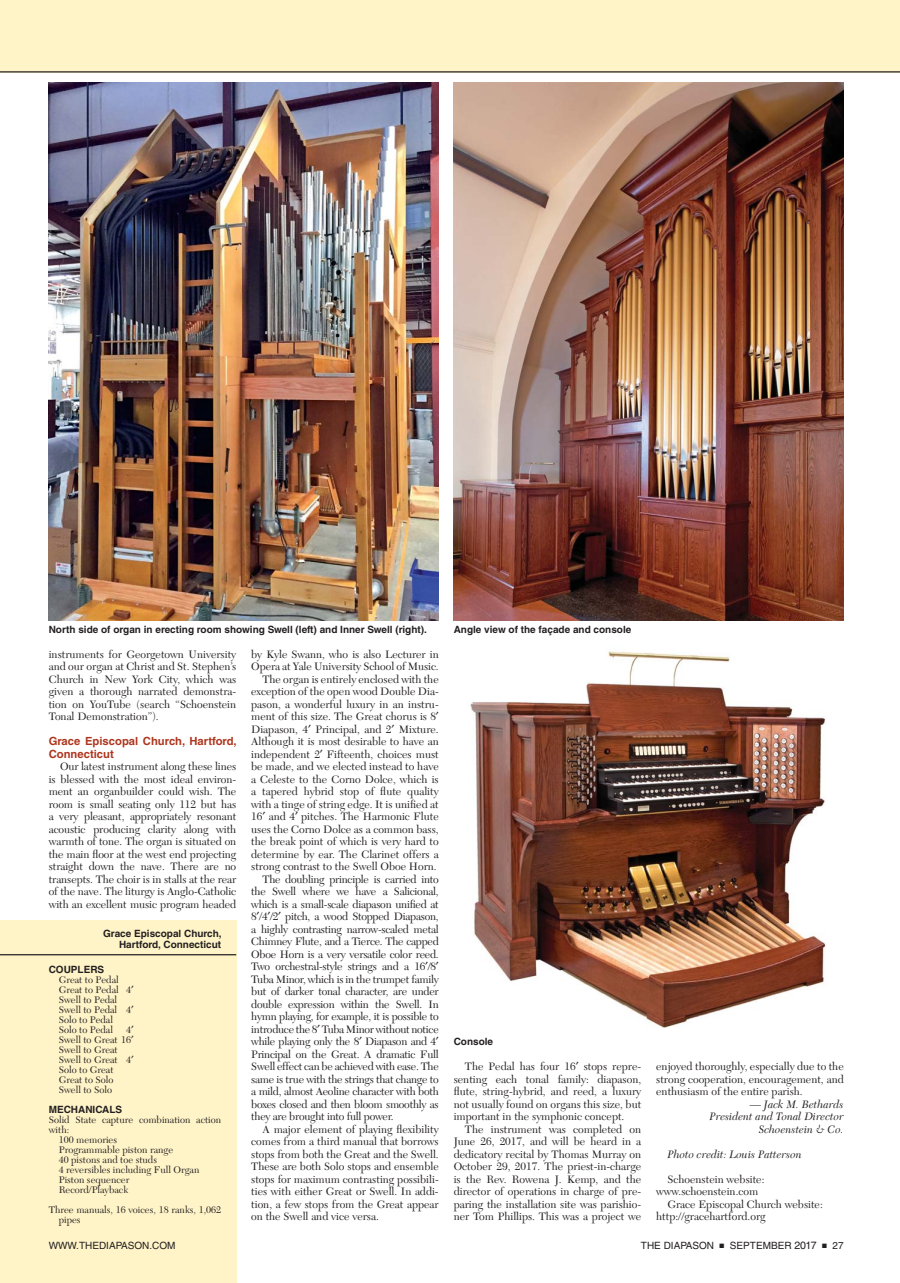
<style>
.page{position:relative;width:900px;height:1283px;background:#fff}
.page>*{position:absolute;margin:0;border:0;box-sizing:border-box;transform-origin:0 0}
.t1{font:11.25px/12.5px "New Caledonia LT Std";color:#231f20;text-align:justify}
.t2{font:11.25px "New Caledonia LT Std";letter-spacing:-.02em;color:#231f20}
.t3{font:italic 11.25px/12.5px "New Caledonia LT Std";color:#231f20;text-align:right}
.t4{font:700 11.25px/12.5px "Helvetica LT Std";color:#ae361e}
.t5{font:11.25px "New Caledonia LT Std";letter-spacing:.02em;color:#231f20}
.t6{font:10px/10px "New Caledonia LT Std";color:#231f20}
.t7{font:700 10px/11.2px "Helvetica LT Std";color:#231f20;text-align:right}
.t8{font:10px "Helvetica LT Std";color:#231f20}
.s1{font-size:10.62px}
</style>
<div class="page">
<div style="left:0;top:920px;width:236px;height:362px;background:#fff4c8"></div>
<div style="left:0;top:0;width:900px;height:72px;background:#fff4c8"></div>
<hr style="left:0;top:71px;width:900px;height:1px;background:#231f20">
<hr style="left:0;top:954px;width:236px;height:1px;background:#231f20">
<img style="left:454px;top:82px;width:390px;height:538px">
<img style="left:470px;top:651px;width:356px;height:377px">
<img style="left:49px;top:82px;width:390px;height:538px">
<p class="t7" style="left:49px;top:624px;width:380px">North side of organ in erecting room showing Swell (left) and Inner Swell (right).</p>
<p class="t7" style="left:454px;top:624px;width:179px">Angle view of the façade and console</p>
<p class="t1" style="left:49px;top:648px;width:189px">instruments for Georgetown University and our organ at Christ and St. Stephen’s Church in New York City, which was given a thorough narrated demonstra&shy;tion on YouTube (search “Schoenstein Tonal Demonstration”).</p>
<p class="t4" style="left:49px;top:736px;width:189px">Grace Episcopal Church, Hartford,<br>Connecticut</p>
<p class="t1" style="left:49px;top:760px;width:189px;text-indent:11px">Our latest instrument along these lines is blessed with the most ideal environ&shy;ment an organbuilder could wish. The room is small seating only 112 but has a very pleasant, appropriately resonant acoustic producing clarity along with warmth of tone. The organ is situated on the main floor at the west end projecting straight down the nave. There are no transepts. The choir is in stalls at the rear of the nave. The liturgy is Anglo-Catholic with an excellent music program headed</p>
<p class="t7" style="left:103px;top:928px;width:120px">Grace Episcopal Church,<br>Hartford, Connecticut</p>
<p class="t7" style="left:49px;top:964px;width:57px">COUPLERS</p>
<p class="t6" style="left:59px;top:974px;width:74px">Great to Pedal<br>Great to Pedal 4<br>Swell to Pedal<br>Swell to Pedal 4<br>Solo to Pedal<br>Solo to Pedal</p>
<p class="t6" style="left:59px;top:1024px;width:74px;text-indent:68px">4<br>Swell to Great 16<br>Swell to Great<br>Swell to Great 4<br>Solo to Great<br>Great to Solo<br>Swell to Solo</p>
<p class="t7" style="left:49px;top:1104px;width:75px">MECHANICALS</p>
<p class="t6" style="left:49px;top:1114px;width:174px">Solid State capture combination action</p>
<p class="t6" style="left:49px;top:1124px;width:22px">with:</p>
<p class="t6" style="left:59px;top:1134px;width:60px">100 memories</p>
<p class="t6" style="left:59px;top:1144px;width:116px">Programmable piston range</p>
<p class="t6" style="left:59px;top:1154px;width:100px">40 pistons and toe studs</p>
<p class="t6" style="left:59px;top:1164px;width:142px">4 reversibles including Full Organ</p>
<p class="t6" style="left:59px;top:1174px;width:72px">Piston sequencer</p>
<p class="t6" style="left:59px;top:1184px;width:71px">Record/Playback</p>
<p class="t6" style="left:59px;top:1204px;width:164px;text-indent:-10px">Three manuals, 16 voices, 18 ranks, 1,062 pipes</p>
<p class="t1" style="left:251px;top:648px;width:189px">by Kyle Swann, who is also Lecturer in</p>
<p class="t1" style="left:251px;top:660px;width:189px">Opera at Yale University School of Music.</p>
<p class="t1" style="left:262px;top:673px;width:178px">The organ is entirely enclosed with the</p>
<p class="t1" style="left:251px;top:685px;width:189px">exception of the open wood Double Dia-</p>
<p class="t1" style="left:251px;top:698px;width:189px">pason, a wonderful luxury in an instru-</p>
<p class="t1" style="left:251px;top:710px;width:186px">ment of this size. The Great chorus is 8</p>
<p class="t1" style="left:251px;top:723px;width:189px">Diapason, 4 Principal, and 2 Mixture.</p>
<p class="t1" style="left:251px;top:735px;width:189px">Although it is most desirable to have an</p>
<p class="t1" style="left:251px;top:748px;width:189px">independent 2 Fifteenth, choices must</p>
<p class="t1" style="left:251px;top:760px;width:189px">be made, and we elected instead to have</p>
<p class="t1" style="left:251px;top:773px;width:189px">a Celeste to the Corno Dolce, which is</p>
<p class="t1" style="left:251px;top:785px;width:189px">a tapered hybrid stop of flute quality</p>
<p class="t1" style="left:251px;top:798px;width:189px">with a tinge of string edge. It is unified at</p>
<p class="t1" style="left:251px;top:810px;width:189px">16 and 4 pitches. The Harmonic Flute</p>
<p class="t1" style="left:251px;top:823px;width:189px">uses the Corno Dolce as a common bass,</p>
<p class="t1" style="left:251px;top:835px;width:189px">the break point of which is very hard to</p>
<p class="t1" style="left:251px;top:848px;width:189px">determine by ear. The Clarinet offers a</p>
<p class="t1" style="left:251px;top:860px;width:187px">strong contrast to the Swell Oboe Horn.</p>
<p class="t2" style="left:262px;top:873px;width:178px">The doubling principle is carried into</p>
<p class="t2" style="left:251px;top:885px;width:189px">the Swell where we have a Salicional,</p>
<p class="t1" style="left:251px;top:898px;width:189px">which is a small-scale diapason unified at</p>
<p class="t1" style="left:251px;top:910px;width:189px">8 /4 /2 pitch, a wood Stopped Diapason,</p>
<p class="t1" style="left:251px;top:923px;width:189px">a highly contrasting narrow-scaled metal</p>
<p class="t2" style="left:251px;top:935px;width:189px">Chimney Flute, and a Tierce. The capped</p>
<p class="t1" style="left:251px;top:948px;width:189px">Oboe Horn is a very versatile color reed.</p>
<p class="t1" style="left:251px;top:960px;width:186px">Two orchestral-style strings and a 16 /8</p>
<p class="t2" style="left:251px;top:973px;width:189px">Tuba Minor, which is in the trumpet family</p>
<p class="t1" style="left:251px;top:985px;width:189px">but of darker tonal character, are under</p>
<p class="t2" style="left:251px;top:998px;width:189px">double expression within the Swell. In</p>
<p class="t1" style="left:251px;top:1010px;width:189px">hymn playing, for example, it is possible to</p>
<p class="t2" style="left:251px;top:1023px;width:189px">introduce the 8 Tuba Minor without notice</p>
<p class="t1" style="left:251px;top:1035px;width:186px">while playing only the 8 Diapason and 4</p>
<p class="t1" style="left:251px;top:1048px;width:189px">Principal on the Great. A dramatic Full</p>
<p class="t2" style="left:251px;top:1060px;width:189px">Swell effect can be achieved with ease. The</p>
<p class="t1" style="left:251px;top:1073px;width:189px">same is true with the strings that change to</p>
<p class="t1" style="left:251px;top:1085px;width:189px">a mild, almost Aeoline character with both</p>
<p class="t1" style="left:251px;top:1098px;width:189px">boxes closed and then bloom smoothly as</p>
<p class="t1" style="left:251px;top:1110px;width:144px">they are brought into full power.</p>
<p class="t1" style="left:262px;top:1123px;width:178px">A major element of playing flexibility</p>
<p class="t1" style="left:251px;top:1135px;width:189px">comes from a third manual that borrows</p>
<p class="t1" style="left:251px;top:1148px;width:189px">stops from both the Great and the Swell.</p>
<p class="t1" style="left:251px;top:1160px;width:189px">These are both Solo stops and ensemble</p>
<p class="t1" style="left:251px;top:1173px;width:189px">stops for maximum contrasting possibili-</p>
<p class="t1" style="left:251px;top:1185px;width:189px">ties with either Great or Swell. In addi-</p>
<p class="t5" style="left:251px;top:1198px;width:189px">tion, a few stops from the Great appear</p>
<p class="t1" style="left:251px;top:1210px;width:129px">on the Swell and vice versa.</p>
<p class="t7" style="left:454px;top:1037px;width:41px">Console</p>
<p class="t1" style="left:454px;top:1060px;width:189px;text-indent:11px">The Pedal has four 16 stops repre&shy;senting each tonal family: diapason, flute, string-hybrid, and reed, a luxury not usually found on organs this size, but important in the symphonic concept.</p>
<p class="t1" style="left:454px;top:1123px;width:189px;text-indent:11px">The instrument was completed on June 26, 2017, and will be heard in a dedicatory recital by Thomas Murray on October 29, 2017. The priest-in-charge is the Rev. Rowena J. Kemp, and the director of operations in charge of pre&shy;paring the installation site was parishio&shy;ner Tom Phillips. This was a project we</p>
<p class="t1" style="left:656px;top:1060px;width:189px">enjoyed thoroughly, especially due to the strong cooperation, encouragement, and enthusiasm of the entire parish.</p>
<p class="t3" style="left:710px;top:1098px;width:136px">— Jack M. Bethards<br>President and Tonal Director<br>Schoenstein &amp; Co.</p>
<p class="t3" style="left:667px;top:1148px;width:136px">Photo credit: Louis Patterson</p>
<p class="t1" style="left:667px;top:1173px;width:99px">Schoenstein website:</p>
<p class="t1" style="left:656px;top:1185px;width:104px">www.schoenstein.com</p>
<p class="t1" style="left:667px;top:1198px;width:157px">Grace Episcopal Church website:</p>
<p class="t1" style="left:656px;top:1210px;width:111px">http://gracehartford.org</p>
<p class="t8" style="left:49px;top:1242px;width:128px">WWW.THEDIAPASON.COM</p>
<p class="t8" style="left:641px;top:1242px;width:75px">THE DIAPASON</p>
<p class="t8" style="left:730px;top:1242px;width:88px">SEPTEMBER <span class="s1">2017</span></p>
<p class="t8" style="left:833px;top:1242px;width:13px">27</p>
</div>
